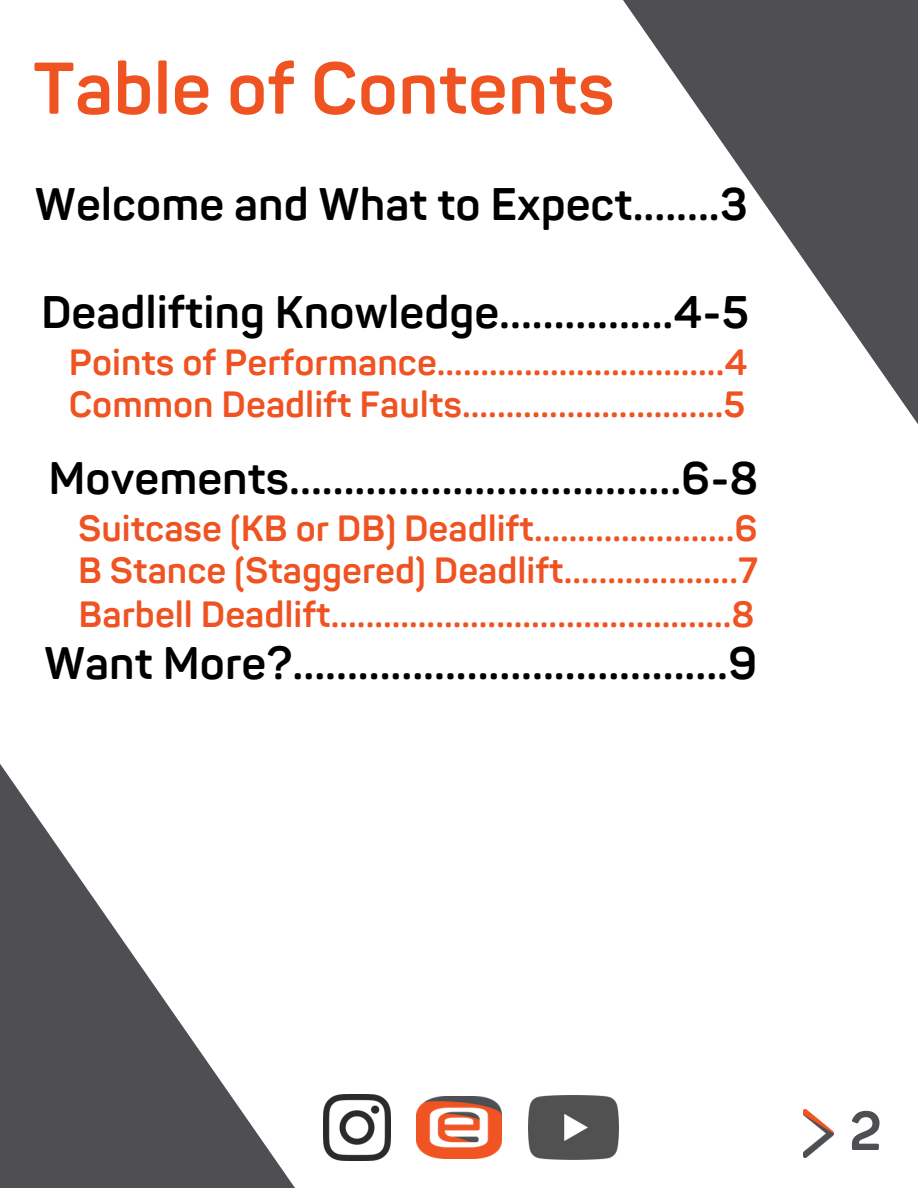
<style>
.page{position:relative;width:918px;height:1188px;background:#fff}
.page>*{position:absolute;margin:0;border:0;box-sizing:border-box;transform-origin:0 0}
.t1{font:700 72px "Panton";color:#ef5322}
.t2{font:700 54px "Panton";color:#4f4e52}
.t3{font:700 45px "Panton";color:#000}
.t4{font:700 36px "Panton";color:#ef5322}
</style>
<div class="page">
<svg style="left:0;top:764px;width:295px;height:424px"></svg>
<svg style="left:623px;top:0;width:295px;height:424px"></svg>
<img style="left:803px;top:1110px;width:30px;height:47px">
<img style="left:324px;top:1094px;width:66px;height:66px">
<img style="left:528px;top:1095px;width:90px;height:64px">
<img style="left:417px;top:1096px;width:84px;height:62px">
<p class="t1" style="left:33px;top:46px;width:583px">Table of Contents</p>
<p class="t3" style="left:35px;top:178px;width:715px">Welcome and What to Expect........3</p>
<p class="t3" style="left:41px;top:286px;width:710px">Deadlifting Knowledge................4-5</p>
<p class="t4" style="left:69px;top:341px;width:680px">Points of Performance.................................4</p>
<p class="t4" style="left:69px;top:383px;width:678px">Common Deadlift Faults..............................5</p>
<p class="t3" style="left:48px;top:452px;width:712px">Movements....................................6-8</p>
<p class="t4" style="left:78px;top:507px;width:681px">Suitcase (KB or DB) Deadlift.......................6</p>
<p class="t4" style="left:78px;top:549px;width:681px">B Stance (Staggered) Deadlift....................7</p>
<p class="t4" style="left:79px;top:593px;width:678px">Barbell Deadlift..............................................8</p>
<p class="t3" style="left:44px;top:636px;width:715px">Want More?........................................9</p>
<p class="t2" style="left:849px;top:1099px;width:35px">2</p>
</div>
